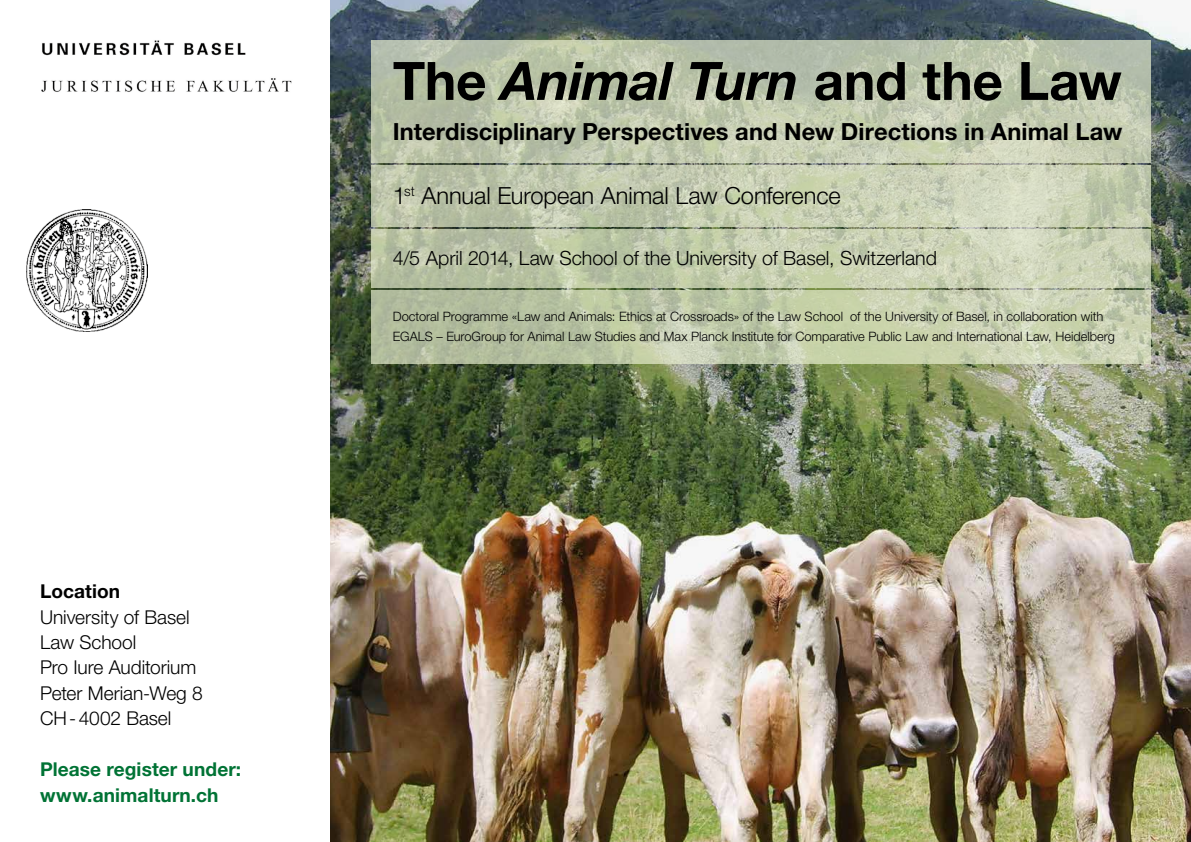
<style>
.page{position:relative;width:1191px;height:842px;background:#fff}
.page>*{position:absolute;margin:0;border:0;box-sizing:border-box;transform-origin:0 0}
.t1{font:700 53px "Helvetica Neue LT Std";letter-spacing:-.005em;color:#000}
.t2{font:700 23.7px "Helvetica Neue LT Std";letter-spacing:.005em;color:#000}
.t3{font:300 23.7px "Helvetica Neue LT Std";letter-spacing:-.005em;color:#000}
.t4{font:300 19.6px "Helvetica Neue LT Std";letter-spacing:-.005em;color:#000}
.t5{font:300 19.1px/25.5px "Helvetica Neue LT Std";letter-spacing:-.005em;color:#000}
.t6{font:700 19.1px/25.5px "Helvetica Neue LT Std";letter-spacing:.005em;color:#007335}
.t7{font:700 19.1px "Helvetica Neue LT Std";letter-spacing:.005em;color:#000}
.t8{font:300 12.9px/19.8px "Helvetica Neue LT Std";color:#000}
.s1{font-style:italic}
</style>
<div class="page">
<img style="left:42px;top:40px;width:250px;height:52px">
<img style="left:331px;top:0;width:860px;height:842px">
<img style="left:26px;top:210px;width:122px;height:121px">
<svg style="left:371px;top:40px;width:779px;height:122px;background:#bdc6ad"></svg>
<svg style="left:371px;top:165px;width:779px;height:61px;background:#c4cbb0"></svg>
<svg style="left:371px;top:290px;width:779px;height:74px;background:#c0caa9"></svg>
<svg style="left:371px;top:229px;width:779px;height:58px;background:#c3cbad"></svg>
<h3 class="t7" style="left:40px;top:579px;width:82px">Location</h3>
<h3 class="t5" style="left:40px;top:604px;width:164px">University of Basel<br>Law School<br>Pro Iure Auditorium<br>Peter Merian-Weg 8<br>CH-4002 Basel</h3>
<h3 class="t6" style="left:40px;top:756px;width:203px">Please register under: www.animalturn.ch</h3>
<h1 class="t1" style="left:393px;top:48px;width:730px">The <span class="s1">Animal Turn</span> and the Law</h1>
<h2 class="t2" style="left:393px;top:117px;width:731px">Interdisciplinary Perspectives and New Directions in Animal Law</h2>
<h2 class="t3" style="left:393px;top:181px;width:449px">1<sup>st</sup> Annual European Animal Law Conference</h2>
<h3 class="t4" style="left:393px;top:246px;width:545px">4/5 April 2014, Law School of the University of Basel, Switzerland</h3>
<p class="t8" style="left:393px;top:307px;width:723px">Doctoral Programme «Law and Animals: Ethics at Crossroads» of the Law School of the University of Basel, in collaboration with<br>EGALS – EuroGroup for Animal Law Studies and Max Planck Institute for Comparative Public Law and International Law, Heidelberg</p>
</div>
